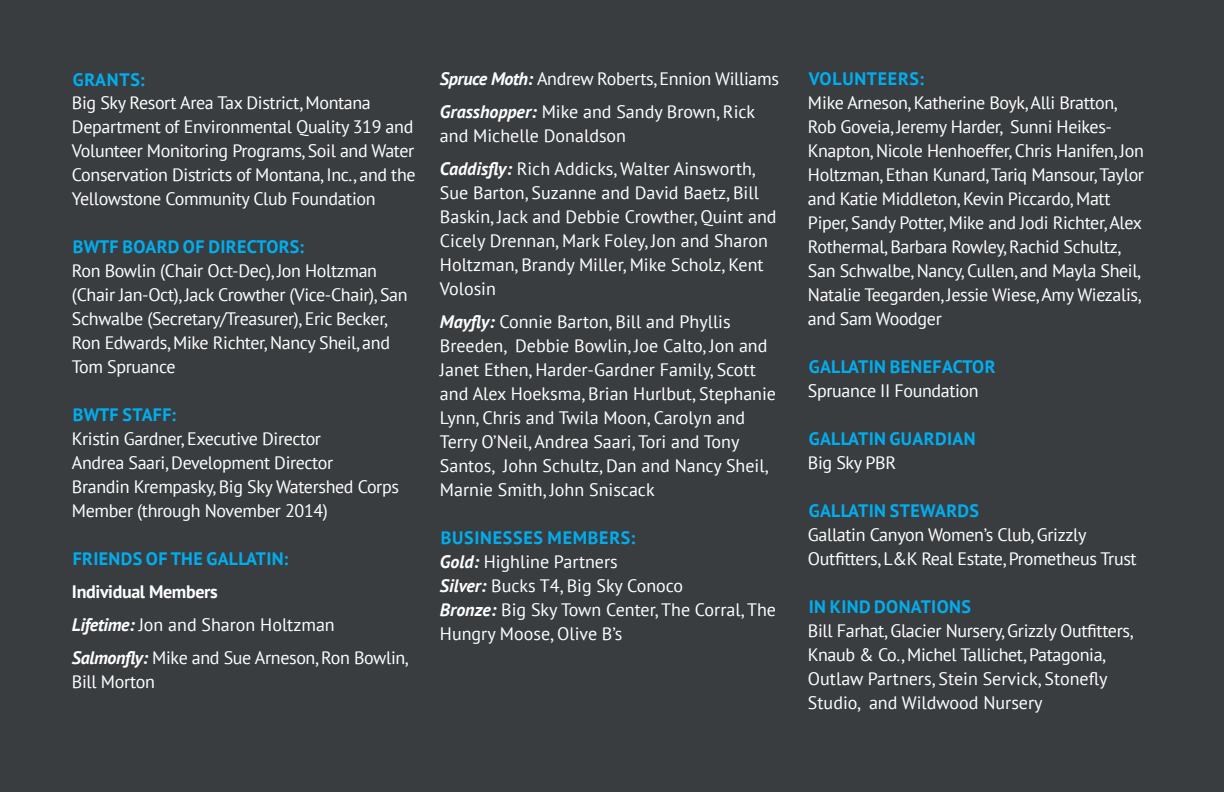
<style>
.page{position:relative;width:1224px;height:792px;background:#3a3d40}
.page>*{position:absolute;margin:0;border:0;box-sizing:border-box;transform-origin:0 0}
.t1{font:18px/24px "PT Sans";letter-spacing:-.02em;color:#fff}
.t2{font:18px/24px "PT Sans";color:#fff}
.t3{font:700 18px "PT Sans";letter-spacing:.02em;color:#00aeef}
.t4{font:700 18px "PT Sans";letter-spacing:.04em;color:#00aeef}
.s1{font-weight:700}
.s2{font-weight:700;font-style:italic}
.s3{font-weight:700;color:#00aeef}
</style>
<div class="page">
<p class="t3" style="left:73px;top:67px;width:74px">GRANTS:</p>
<p class="t1" style="left:72px;top:91px;width:345px">Big Sky Resort Area Tax District, Montana Department of Environmental Quality 319 and Volunteer Monitoring Programs, Soil and Water Conservation Districts of Montana, Inc., and the Yellowstone Community Club Foundation</p>
<p class="t3" style="left:73px;top:235px;width:233px">BWTF BOARD OF DIRECTORS:</p>
<p class="t1" style="left:72px;top:259px;width:337px">Ron Bowlin (Chair Oct-Dec), Jon Holtzman (Chair Jan-Oct), Jack Crowther (Vice-Chair), San Schwalbe (Secretary/Treasurer), Eric Becker, Ron Edwards, Mike Richter, Nancy Sheil, and Tom Spruance</p>
<p class="t3" style="left:73px;top:403px;width:105px">BWTF STAFF:</p>
<p class="t1" style="left:72px;top:427px;width:329px">Kristin Gardner, Executive Director<br>Andrea Saari, Development Director<br>Brandin Krempasky, Big Sky Watershed Corps Member (through November 2014)</p>
<p class="t3" style="left:73px;top:547px;width:217px">FRIENDS OF THE GALLATIN:</p>
<p class="t1" style="left:72px;top:575px;width:338px;line-height:33px"><span class="s1">Individual Members<br></span><span class="s2">Lifetime:</span> Jon and Sharon Holtzman<br><span class="s2">Salmonfly:</span> Mike and Sue Arneson, Ron Bowlin,</p>
<p class="t1" style="left:72px;top:670px;width:84px">Bill Morton</p>
<p class="t1" style="left:440px;top:62px;width:340px;line-height:33px"><span class="s2">Spruce Moth:</span> Andrew Roberts, Ennion Williams<br><span class="s2">Grasshopper:</span> Mike and Sandy Brown, Rick</p>
<p class="t2" style="left:440px;top:119px;width:317px;line-height:33px">and Michelle Donaldson<br><span class="s2">Caddisfly:</span> Rich Addicks, Walter Ainsworth,</p>
<p class="t2" style="left:440px;top:181px;width:338px">Sue Barton, Suzanne and David Baetz, Bill Baskin, Jack and Debbie Crowther, Quint and Cicely Drennan, Mark Foley, Jon and Sharon Holtzman, Brandy Miller, Mike Scholz, Kent Volosin</p>
<p class="t2" style="left:440px;top:310px;width:338px"><span class="s2">Mayfly:</span> Connie Barton, Bill and Phyllis Breeden, Debbie Bowlin, Joe Calto, Jon and Janet Ethen, Harder-Gardner Family, Scott and Alex Hoeksma, Brian Hurlbut, Stephanie Lynn, Chris and Twila Moon, Carolyn and Terry O’Neil, Andrea Saari, Tori and Tony Santos, John Schultz, Dan and Nancy Sheil, Marnie Smith, John Sniscack</p>
<p class="t2" style="left:440px;top:526px;width:338px"><span class="s3">BUSINESSES MEMBERS:<br></span><span class="s2">Gold:</span> Highline Partners<br><span class="s2">Silver:</span> Bucks T4, Big Sky Conoco<br><span class="s2">Bronze:</span> Big Sky Town Center, The Corral, The<br>Hungry Moose, Olive B’s</p>
<p class="t4" style="left:809px;top:67px;width:117px">VOLUNTEERS:</p>
<p class="t1" style="left:808px;top:91px;width:338px">Mike Arneson, Katherine Boyk, Alli Bratton, Rob Goveia, Jeremy Harder, Sunni Heikes-Knapton, Nicole Henhoeffer, Chris Hanifen, Jon Holtzman, Ethan Kunard, Tariq Mansour, Taylor and Katie Middleton, Kevin Piccardo, Matt Piper, Sandy Potter, Mike and Jodi Richter, Alex Rothermal, Barbara Rowley, Rachid Schultz, San Schwalbe, Nancy, Cullen, and Mayla Sheil, Natalie Teegarden, Jessie Wiese, Amy Wiezalis, and Sam Woodger</p>
<p class="t3" style="left:809px;top:355px;width:188px">GALLATIN BENEFACTOR</p>
<p class="t1" style="left:808px;top:379px;width:172px">Spruance II Foundation</p>
<p class="t3" style="left:809px;top:427px;width:168px">GALLATIN GUARDIAN</p>
<p class="t1" style="left:808px;top:451px;width:90px">Big Sky PBR</p>
<p class="t3" style="left:809px;top:499px;width:172px">GALLATIN STEWARDS</p>
<p class="t1" style="left:808px;top:523px;width:330px">Gallatin Canyon Women’s Club, Grizzly<br>Outfitters, L&amp;K Real Estate, Prometheus Trust</p>
<p class="t3" style="left:809px;top:595px;width:164px">IN KIND DONATIONS</p>
<p class="t1" style="left:808px;top:618px;width:327px">Bill Farhat, Glacier Nursery, Grizzly Outfitters, Knaub &amp; Co., Michel Tallichet, Patagonia, Outlaw Partners, Stein Servick, Stonefly Studio, and Wildwood Nursery</p>
</div>
